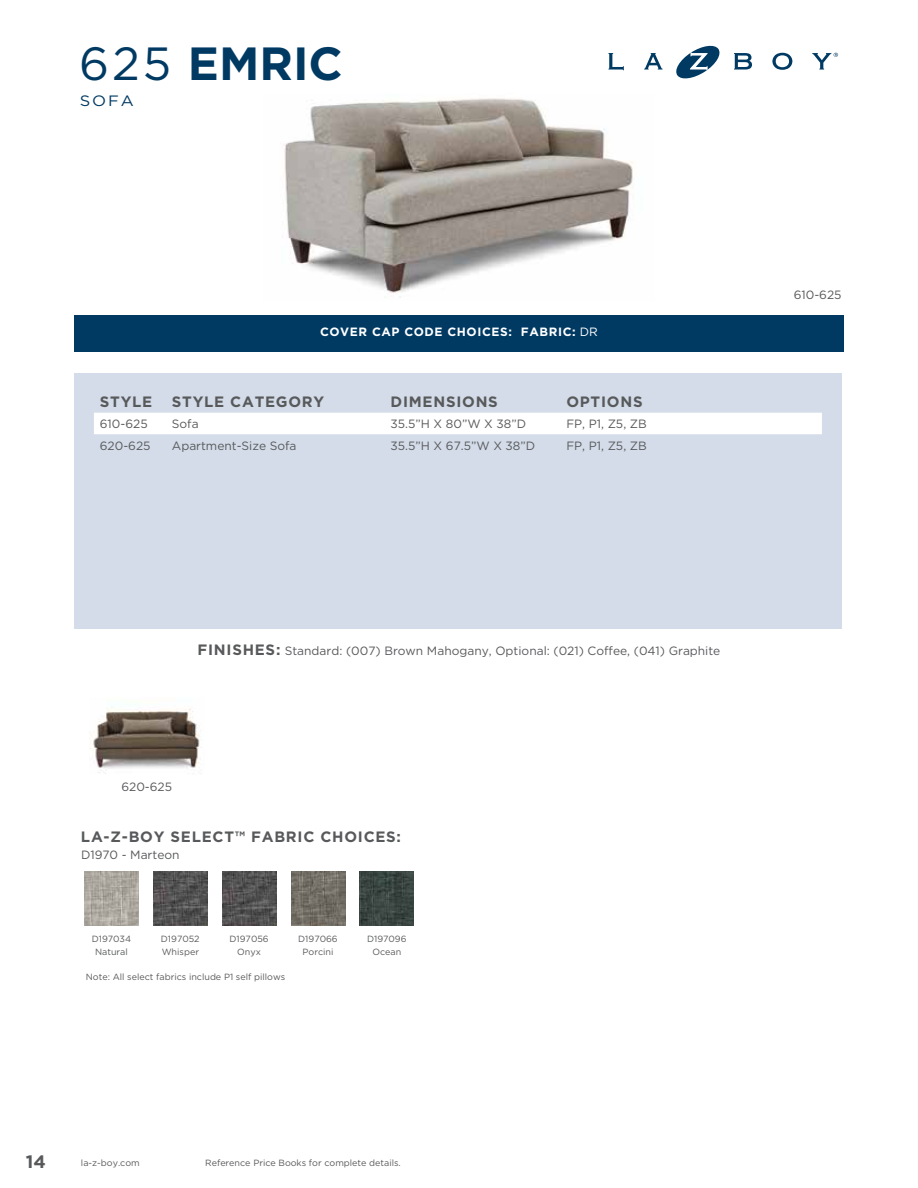
<style>
.page{position:relative;width:918px;height:1188px;background:#fff}
.page>*{position:absolute;margin:0;border:0;box-sizing:border-box;transform-origin:0 0}
.t1{font:700 46.5px "Gotham";color:#003a63}
.t2{font:700 18px "Gotham";color:#58595b}
.t3{font:700 15px "Gotham";letter-spacing:.05em;color:#58595b}
.t4{font:15px "Gotham";color:#003a63;scale:1.1 1}
.t5{font:12px "Gotham";color:#58595b}
.t6{font:700 12px "Gotham";letter-spacing:.05em;color:#fff}
.t7{font:9px/12.6px "Gotham";color:#58595b;text-align:center}
.s1{font-weight:400}
.s2{font-weight:700;font-size:15px}
</style>
<div class="page">
<svg style="left:608px;top:53px;width:16px;height:17px"></svg>
<svg style="left:644px;top:53px;width:19px;height:17px"></svg>
<svg style="left:676px;top:45px;width:44px;height:34px"></svg>
<svg style="left:734px;top:53px;width:18px;height:17px"></svg>
<svg style="left:772px;top:53px;width:20px;height:17px"></svg>
<svg style="left:812px;top:53px;width:26px;height:17px"></svg>
<img style="left:284px;top:98px;width:349px;height:200px">
<img style="left:89px;top:708px;width:113px;height:66px">
<div style="left:74px;top:374px;width:768px;height:255px;background:#d3dce8"></div>
<div style="left:94px;top:413px;width:728px;height:21px;background:#fff"></div>
<div style="left:74px;top:315px;width:770px;height:36px;background:#003a63"></div>
<img style="left:84px;top:872px;width:54px;height:54px">
<img style="left:222px;top:872px;width:54px;height:54px">
<img style="left:291px;top:872px;width:54px;height:54px">
<img style="left:360px;top:872px;width:54px;height:54px">
<img style="left:153px;top:872px;width:54px;height:54px">
<h1 class="t1" style="left:79px;top:33px;width:265px"><span class="s1">625</span> EMRIC</h1>
<p class="t4" style="left:80px;top:91px;width:50px">SOFA</p>
<p class="t6" style="left:320px;top:324px;width:279px">COVER CAP CODE CHOICES: FABRIC: <span class="s1">DR</span></p>
<p class="t3" style="left:100px;top:391px;width:54px">STYLE</p>
<p class="t3" style="left:172px;top:391px;width:154px">STYLE CATEGORY</p>
<p class="t3" style="left:391px;top:391px;width:109px">DIMENSIONS</p>
<p class="t3" style="left:566px;top:391px;width:78px">OPTIONS</p>
<p class="t5" style="left:100px;top:416px;width:49px">610-625</p>
<p class="t5" style="left:172px;top:416px;width:28px">Sofa</p>
<p class="t5" style="left:391px;top:416px;width:137px">35.5”H X 80”W X 38”D</p>
<p class="t5" style="left:566px;top:416px;width:82px">FP, P1, Z5, ZB</p>
<p class="t5" style="left:100px;top:438px;width:52px">620-625</p>
<p class="t5" style="left:172px;top:438px;width:126px">Apartment-Size Sofa</p>
<p class="t5" style="left:391px;top:438px;width:146px">35.5”H X 67.5”W X 38”D</p>
<p class="t5" style="left:566px;top:438px;width:82px">FP, P1, Z5, ZB</p>
<p class="t5" style="left:794px;top:287px;width:49px">610-625</p>
<p class="t5" style="left:198px;top:643px;width:524px"><span class="s2">FINISHES:</span> Standard: (007) Brown Mahogany, Optional: (021) Coffee, (041) Graphite</p>
<p class="t5" style="left:121px;top:779px;width:52px">620-625</p>
<p class="t3" style="left:81px;top:827px;width:322px">LA-Z-BOY SELECT™ FABRIC CHOICES:</p>
<p class="t5" style="left:81px;top:847px;width:100px">D1970 - Marteon</p>
<p class="t7" style="left:92px;top:932px;width:41px">D197034<br>Natural</p>
<p class="t7" style="left:230px;top:932px;width:41px">D197056<br>Onyx</p>
<p class="t7" style="left:298px;top:932px;width:41px">D197066<br>Porcini</p>
<p class="t7" style="left:367px;top:932px;width:41px">D197096<br>Ocean</p>
<p class="t7" style="left:161px;top:932px;width:40px;text-align:left">D197052<br>Whisper</p>
<p class="t7" style="left:86px;top:970px;width:201px">Note: All select fabrics include P1 self pillows</p>
<h2 class="t2" style="left:26px;top:1150px;width:21px">14</h2>
<p class="t7" style="left:81px;top:1157px;width:60px">la-z-boy.com</p>
<p class="t7" style="left:205px;top:1157px;width:197px">Reference Price Books for complete details.</p>
</div>
